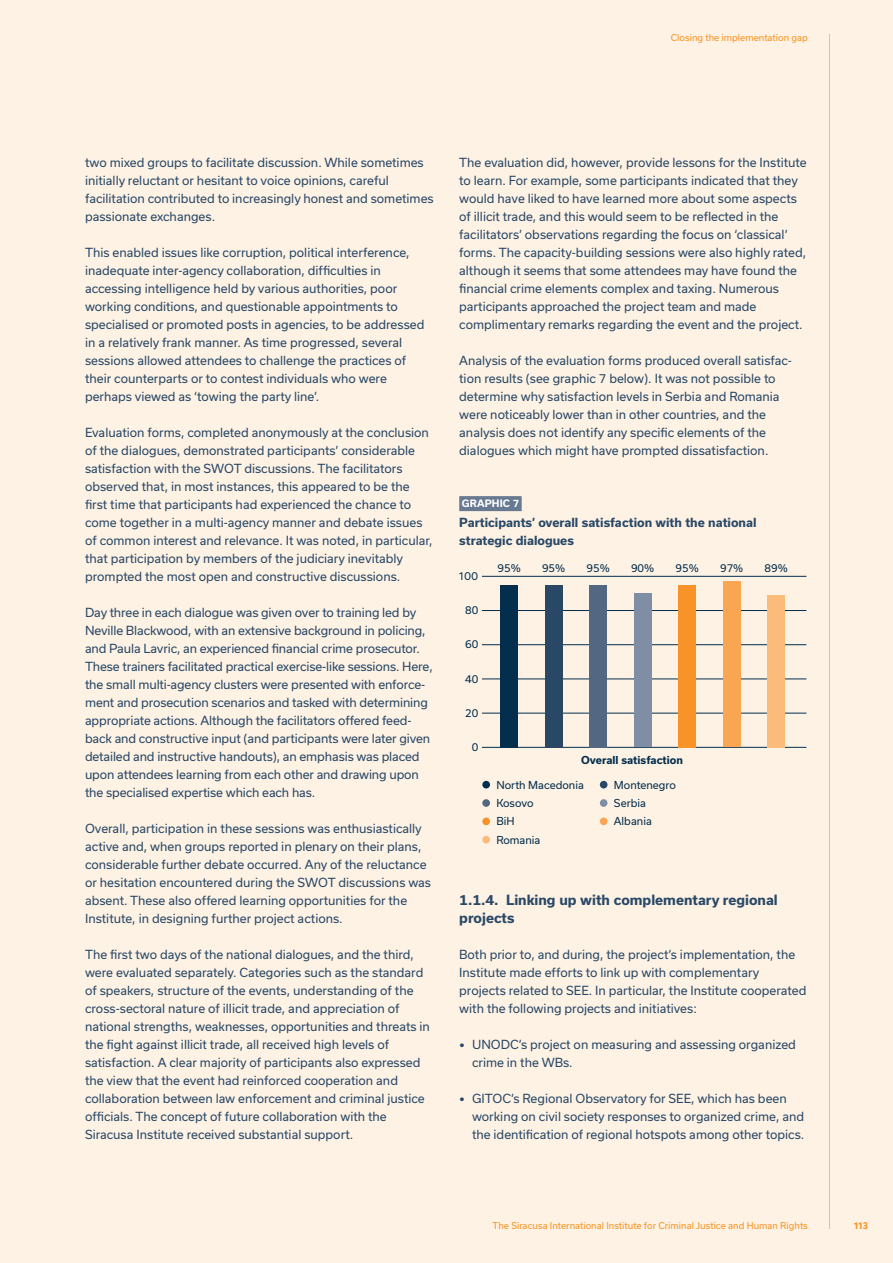
<style>
.page{position:relative;width:893px;height:1263px;background:#fef2e4}
.page>*{position:absolute;margin:0;border:0;box-sizing:border-box;transform-origin:0 0}
.Middle-heading_level{font:700 13.5px/18px "Usual";color:#294866}
.Body_copy{font:12px/18px "Usual";color:#294866}
.Graph-heading{font:700 12px/18px "Usual";color:#294866}
.t1{font:10.5px "Usual";color:#032e4d}
.t2{font:700 10.5px "Usual";color:#032e4d}
.t3{font:10.5px "Hero New";color:#032e4d}
.Table_and_map_header{font:700 9.75px "Usual";letter-spacing:.015em;color:#fff}
.t4{font:9px "Usual";color:#f79321}
.t5{font:700 9px "Hero New";color:#f79321}
.s1{font-size:15px}
</style>
<div class="page">
<hr style="left:829px;top:34px;width:1px;height:1195px;background:#fcbb77">
<hr style="left:482px;top:747px;width:324px;height:1px;background:#032e4d">
<hr style="left:482px;top:713px;width:324px;height:1px;background:#032e4d">
<hr style="left:482px;top:679px;width:324px;height:1px;background:#032e4d">
<hr style="left:482px;top:644px;width:324px;height:1px;background:#032e4d">
<hr style="left:482px;top:610px;width:324px;height:1px;background:#032e4d">
<hr style="left:482px;top:576px;width:324px;height:1px;background:#032e4d">
<div style="left:500px;top:585px;width:18px;height:162px;background:#032e4d"></div>
<div style="left:545px;top:585px;width:17px;height:162px;background:#294866"></div>
<div style="left:589px;top:585px;width:18px;height:162px;background:#536782"></div>
<div style="left:634px;top:593px;width:17px;height:154px;background:#7f8ea5"></div>
<div style="left:678px;top:585px;width:18px;height:162px;background:#f79328"></div>
<div style="left:723px;top:581px;width:17px;height:166px;background:#f9a652"></div>
<div style="left:767px;top:595px;width:18px;height:152px;background:#fbbb7a"></div>
<div style="left:482px;top:781px;width:8px;height:7px;background:#032e4d;border-radius:50%"></div>
<div style="left:600px;top:781px;width:7px;height:7px;background:#294866;border-radius:50%"></div>
<div style="left:482px;top:799px;width:8px;height:8px;background:#536782;border-radius:50%"></div>
<div style="left:600px;top:799px;width:7px;height:8px;background:#7f8ea5;border-radius:50%"></div>
<div style="left:482px;top:817px;width:8px;height:8px;background:#f79328;border-radius:50%"></div>
<div style="left:600px;top:817px;width:7px;height:8px;background:#f9a652;border-radius:50%"></div>
<div style="left:482px;top:836px;width:8px;height:7px;background:#fbbb7a;border-radius:50%"></div>
<div style="left:459px;top:496px;width:63px;height:15px;background:#687992"></div>
<p class="t4" style="left:671px;top:32px;width:139px">Closing the implementation gap</p>
<p class="Body_copy" style="left:85px;top:153px;width:350px">two mixed groups to facilitate discussion. While sometimes initially reluctant or hesitant to voice opinions, careful facilitation contributed to increasingly honest and sometimes passionate exchanges.</p>
<p class="Body_copy" style="left:85px;top:243px;width:341px">This enabled issues like corruption, political interference, inadequate inter-agency collaboration, difficulties in accessing intelligence held by various authorities, poor working conditions, and questionable appointments to specialised or promoted posts in agencies, to be addressed in a relatively frank manner. As time progressed, several sessions allowed attendees to challenge the practices of their counterparts or to contest individuals who were perhaps viewed as ‘towing the party line’.</p>
<p class="Body_copy" style="left:85px;top:423px;width:349px">Evaluation forms, completed anonymously at the conclusion of the dialogues, demonstrated participants’ considerable satisfaction with the SWOT discussions. The facilitators observed that, in most instances, this appeared to be the first time that participants had experienced the chance to come together in a multi-agency manner and debate issues of common interest and relevance. It was noted, in particular, that participation by members of the judiciary inevitably prompted the most open and constructive discussions.</p>
<p class="Body_copy" style="left:85px;top:603px;width:349px">Day three in each dialogue was given over to training led by Neville Blackwood, with an extensive background in policing, and Paula Lavric, an experienced financial crime prosecutor.<br>These trainers facilitated practical exercise-like sessions. Here, the small multi-agency clusters were presented with enforce&shy;ment and prosecution scenarios and tasked with determining appropriate actions. Although the facilitators offered feed&shy;back and constructive input (and participants were later given detailed and instructive handouts), an emphasis was placed upon attendees learning from each other and drawing upon the specialised expertise which each has.</p>
<p class="Body_copy" style="left:85px;top:819px;width:348px">Overall, participation in these sessions was enthusiastically active and, when groups reported in plenary on their plans, considerable further debate occurred. Any of the reluctance or hesitation encountered during the SWOT discussions was absent. These also offered learning opportunities for the Institute, in designing further project actions.</p>
<p class="Body_copy" style="left:85px;top:945px;width:346px">The first two days of the national dialogues, and the third, were evaluated separately. Categories such as the standard of speakers, structure of the events, understanding of the cross-sectoral nature of illicit trade, and appreciation of national strengths, weaknesses, opportunities and threats in the fight against illicit trade, all received high levels of satisfaction. A clear majority of participants also expressed the view that the event had reinforced cooperation and collaboration between law enforcement and criminal justice officials. The concept of future collaboration with the Siracusa Institute received substantial support.</p>
<p class="Body_copy" style="left:459px;top:153px;width:349px">The evaluation did, however, provide lessons for the Institute to learn. For example, some participants indicated that they would have liked to have learned more about some aspects of illicit trade, and this would seem to be reflected in the facilitators’ observations regarding the focus on ‘classical’ forms. The capacity-building sessions were also highly rated, although it seems that some attendees may have found the financial crime elements complex and taxing. Numerous participants approached the project team and made complimentary remarks regarding the event and the project.</p>
<p class="Body_copy" style="left:459px;top:351px;width:334px">Analysis of the evaluation forms produced overall satisfac&shy;tion results (see graphic 7 below). It was not possible to determine why satisfaction levels in Serbia and Romania were noticeably lower than in other countries, and the analysis does not identify any specific elements of the dialogues which might have prompted dissatisfaction.</p>
<p class="Table_and_map_header" style="left:462px;top:498px;width:59px">GRAPHIC 7</p>
<p class="Graph-heading" style="left:459px;top:513px;width:299px">Participants’ overall satisfaction with the national strategic dialogues</p>
<p class="t3" style="left:459px;top:569px;width:21px">100</p>
<p class="t1" style="left:465px;top:604px;width:15px">80</p>
<p class="t1" style="left:465px;top:638px;width:15px">60</p>
<p class="t1" style="left:465px;top:672px;width:15px">40</p>
<p class="t1" style="left:465px;top:707px;width:15px">20</p>
<p class="t1" style="left:472px;top:741px;width:8px">0</p>
<p class="t1" style="left:497px;top:562px;width:25px">95%</p>
<p class="t1" style="left:542px;top:562px;width:25px">95%</p>
<p class="t1" style="left:586px;top:562px;width:25px">95%</p>
<p class="t1" style="left:631px;top:562px;width:25px">90%</p>
<p class="t1" style="left:676px;top:562px;width:25px">95%</p>
<p class="t1" style="left:720px;top:562px;width:25px">97%</p>
<p class="t1" style="left:765px;top:562px;width:25px">89%</p>
<p class="t2" style="left:581px;top:754px;width:103px">Overall satisfaction</p>
<p class="t1" style="left:496px;top:779px;width:89px">North Macedonia</p>
<p class="t1" style="left:614px;top:779px;width:64px">Montenegro</p>
<p class="t1" style="left:496px;top:797px;width:39px">Kosovo</p>
<p class="t1" style="left:614px;top:797px;width:33px">Serbia</p>
<p class="t1" style="left:496px;top:815px;width:20px">BiH</p>
<p class="t1" style="left:614px;top:815px;width:39px">Albania</p>
<p class="t1" style="left:496px;top:834px;width:45px">Romania</p>
<p class="Middle-heading_level" style="left:459px;top:891px;width:320px">1.1.4. Linking up with complementary regional projects</p>
<p class="Body_copy" style="left:459px;top:945px;width:349px">Both prior to, and during, the project’s implementation, the Institute made efforts to link up with complementary projects related to SEE. In particular, the Institute cooperated with the following projects and initiatives:</p>
<p class="Body_copy" style="left:472px;top:1035px;width:325px;text-indent:-13px"><span class="s1">•</span> UNODC’s project on measuring and assessing organized crime in the WBs.</p>
<p class="Body_copy" style="left:472px;top:1089px;width:334px;text-indent:-13px"><span class="s1">•</span> GITOC’s Regional Observatory for SEE, which has been working on civil society responses to organized crime, and the identification of regional hotspots among other topics.</p>
<p class="t4" style="left:492px;top:1220px;width:317px">The Siracusa International Institute for Criminal Justice and Human Rights</p>
<p class="t5" style="left:854px;top:1219px;width:15px">113</p>
</div>
